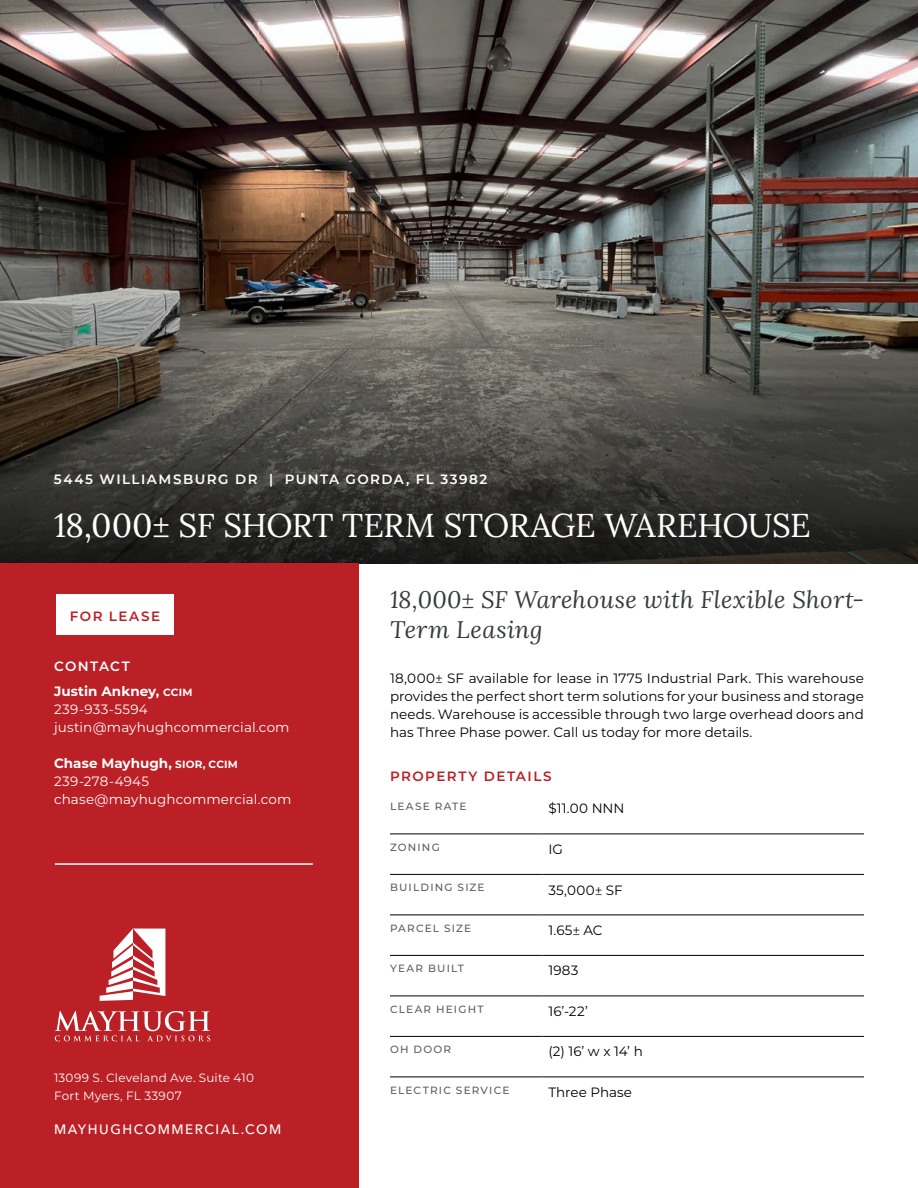
<style>
.page{position:relative;width:918px;height:1188px;background:#fff}
.page>*{position:absolute;margin:0;border:0;box-sizing:border-box;transform-origin:0 0}
.t1{font:33px "Lora";letter-spacing:-.015em;color:#fff}
.t2{font:italic 24px/30px "Lora";letter-spacing:.015em;color:#393c3d}
.t3{font:13.5px/18px "Montserrat";letter-spacing:.005em;color:#000;text-align:justify}
.t4{font:13.5px/18px "Montserrat";letter-spacing:.01em;color:#fff}
.t5{font:600 13.5px "Montserrat";letter-spacing:.11em;color:#fff}
.t6{font:700 13.5px/24.8px "Montserrat";letter-spacing:.005em;color:#fff}
.t7{font:600 13.5px "Montserrat";letter-spacing:.11em;color:#ba2025}
.t8{font:500 13.5px "Avenir Next LT Pro";letter-spacing:.115em;color:#fff}
.t9{font:12px/18px "Montserrat";letter-spacing:.015em;color:#fff}
.t10{font:500 10.5px "Montserrat";letter-spacing:.115em;color:#5f5d5e}
.s1{font-weight:600}
.s2{font-size:10.5px}
.s3{font-weight:700}
.s4{font-weight:700;font-size:10.5px}
.s5{font-family:"Lora"}
</style>
<div class="page">
<img style="left:0;top:0;width:918px;height:564px">
<div style="left:0;top:564px;width:359px;height:624px;background:#ba2025"></div>
<div style="left:56px;top:594px;width:118px;height:40px;background:#fff"></div>
<hr style="left:390px;top:834px;width:152px;height:1px;background:#000">
<hr style="left:542px;top:834px;width:322px;height:1px;background:#000">
<hr style="left:390px;top:874px;width:152px;height:1px;background:#000">
<hr style="left:542px;top:874px;width:322px;height:1px;background:#000">
<hr style="left:390px;top:915px;width:152px;height:1px;background:#000">
<hr style="left:542px;top:915px;width:322px;height:1px;background:#000">
<hr style="left:390px;top:955px;width:152px;height:1px;background:#000">
<hr style="left:542px;top:955px;width:322px;height:1px;background:#000">
<hr style="left:390px;top:996px;width:152px;height:1px;background:#000">
<hr style="left:542px;top:996px;width:322px;height:1px;background:#000">
<hr style="left:390px;top:1036px;width:152px;height:1px;background:#000">
<hr style="left:542px;top:1036px;width:322px;height:1px;background:#000">
<hr style="left:390px;top:1077px;width:152px;height:1px;background:#000">
<hr style="left:542px;top:1077px;width:322px;height:1px;background:#000">
<svg style="left:55px;top:1011px;width:155px;height:30px"></svg>
<svg style="left:100px;top:929px;width:65px;height:72px"></svg>
<hr style="left:55px;top:863px;width:258px;height:2px;background:#fff">
<p class="t5" style="left:54px;top:469px;width:435px">5445 WILLIAMSBURG DR | PUNTA GORDA, FL 33982</p>
<h1 class="t1" style="left:54px;top:500px;width:758px">18,000± SF SHORT TERM STORAGE WAREHOUSE</h1>
<p class="t7" style="left:70px;top:606px;width:92px">FOR LEASE</p>
<p class="t6" style="left:54px;top:653px;width:140px"><span class="s1">CONTACT<br></span>Justin Ankney, <span class="s2">CCIM</span></p>
<p class="t4" style="left:54px;top:699px;width:237px">239-933-5594 justin@mayhughcommercial.com</p>
<p class="t4" style="left:54px;top:753px;width:239px"><span class="s3">Chase Mayhugh,</span> <span class="s4">SIOR, CCIM<br></span>239-278-4945 chase@mayhughcommercial.com</p>
<p class="t9" style="left:54px;top:1068px;width:201px">13099 S. Cleveland Ave. Suite 410<br>Fort Myers, FL 33907</p>
<p class="t8" style="left:54px;top:1121px;width:229px">MAYHUGHCOMMERCIAL.COM</p>
<h2 class="t2" style="left:390px;top:584px;width:476px">18,000± SF Warehouse with Flexible Short-<br>Term Leasing</h2>
<p class="t3" style="left:390px;top:669px;width:476px">18,000<span class="s5">±</span> SF available for lease in 1775 Industrial Park. This warehouse provides the perfect short term solutions for your business and storage needs. Warehouse is accessible through two large overhead doors and has Three Phase power. Call us today for more details.</p>
<p class="t7" style="left:390px;top:766px;width:163px">PROPERTY DETAILS</p>
<p class="t10" style="left:390px;top:799px;width:78px">LEASE RATE</p>
<p class="t3" style="left:548px;top:799px;width:78px">$11.00 NNN</p>
<p class="t10" style="left:390px;top:840px;width:51px">ZONING</p>
<p class="t3" style="left:548px;top:839px;width:16px">IG</p>
<p class="t10" style="left:390px;top:880px;width:96px">BUILDING SIZE</p>
<p class="t3" style="left:548px;top:880px;width:76px">35,000<span class="s5">±</span> SF</p>
<p class="t10" style="left:390px;top:921px;width:83px">PARCEL SIZE</p>
<p class="t3" style="left:548px;top:921px;width:56px">1.65<span class="s5">±</span> AC</p>
<p class="t10" style="left:390px;top:961px;width:75px">YEAR BUILT</p>
<p class="t3" style="left:548px;top:961px;width:32px">1983</p>
<p class="t10" style="left:390px;top:1002px;width:95px">CLEAR HEIGHT</p>
<p class="t3" style="left:548px;top:1001px;width:41px">16’-22’</p>
<p class="t10" style="left:390px;top:1042px;width:63px">OH DOOR</p>
<p class="t3" style="left:548px;top:1042px;width:96px">(2) 16’ w x 14’ h</p>
<p class="t10" style="left:390px;top:1083px;width:121px">ELECTRIC SERVICE</p>
<p class="t3" style="left:548px;top:1082px;width:85px">Three Phase</p>
</div>
